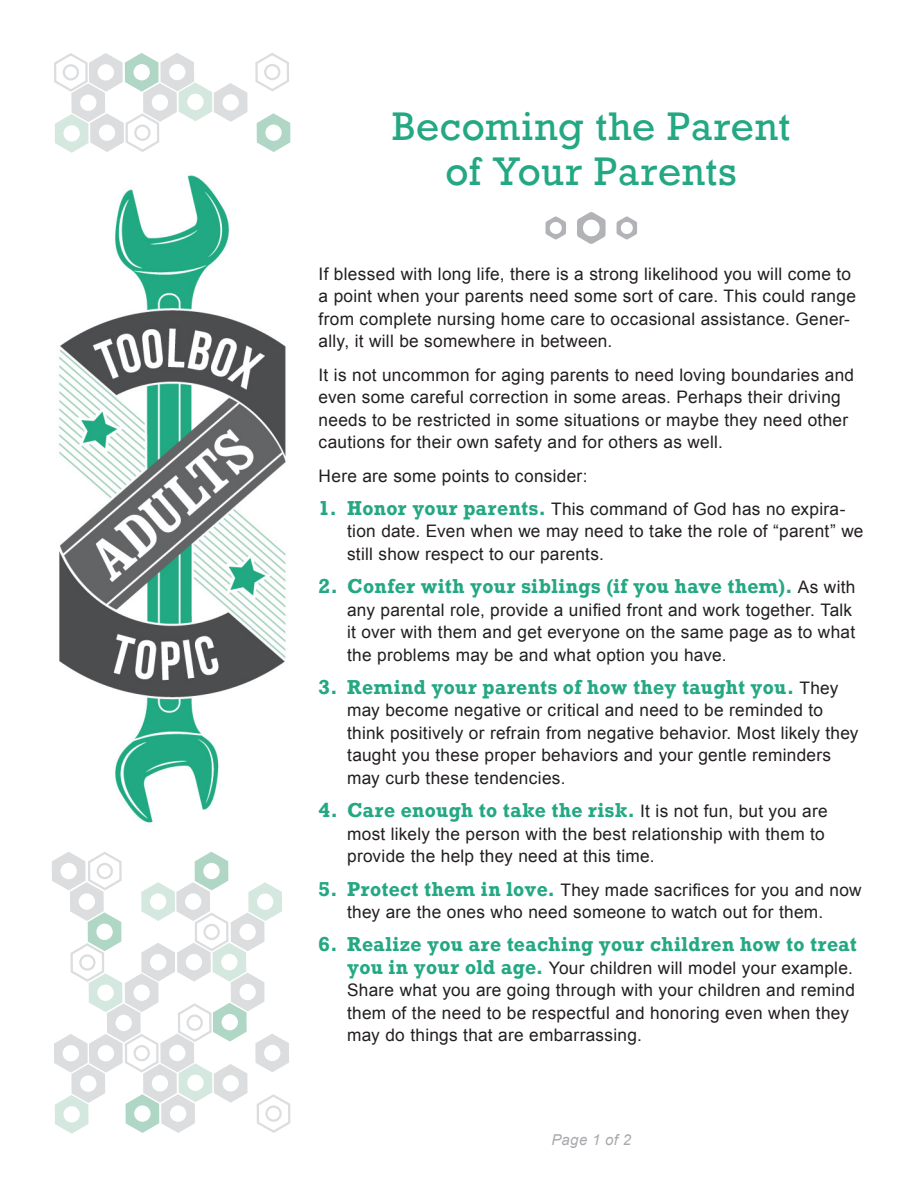
<style>
.page{position:relative;width:918px;height:1188px;background:#fff}
.page>*{position:absolute;margin:0;border:0;box-sizing:border-box;transform-origin:0 0}
.t1{font:37.5px/45px "Rockwell";letter-spacing:.015em;color:#24a883;text-align:center}
.TBX_Main_Text{font:700 18.9px "Rockwell";letter-spacing:.025em;color:#24a883;scale:.95 1}
.TBX_Main_Text-2{font:17.25px/22.5px "Arial";letter-spacing:.015em;color:#231f20}
.TBX_Main_Text-3{font:italic 15px "Arial";letter-spacing:.02em;color:#a8a9ad}
.s1{font-family:"Rockwell";font-weight:700;font-size:18.9px;color:#24a883}
.s2{font-family:"Arial";font-weight:400;font-size:17.25px;color:#231f20}
</style>
<div class="page">
<img style="left:59px;top:175px;width:227px;height:648px">
<svg style="left:257px;top:113px;width:33px;height:39px"></svg>
<svg style="left:54px;top:53px;width:194px;height:100px"></svg>
<svg style="left:255px;top:53px;width:34px;height:39px"></svg>
<svg style="left:52px;top:851px;width:239px;height:283px"></svg>
<svg style="left:577px;top:212px;width:29px;height:32px"></svg>
<svg style="left:617px;top:216px;width:20px;height:24px"></svg>
<svg style="left:546px;top:216px;width:20px;height:24px"></svg>
<p class="t1" style="left:392px;top:105px;width:400px">Becoming the Parent of Your Parents</p>
<p class="TBX_Main_Text-2" style="left:319px;top:263px;width:539px">If blessed with long life, there is a strong likelihood you will come to a point when your parents need some sort of care. This could range from complete nursing home care to occasional assistance. Gener&shy;ally, it will be somewhere in between.</p>
<p class="TBX_Main_Text-2" style="left:319px;top:364px;width:537px">It is not uncommon for aging parents to need loving boundaries and even some careful correction in some areas. Perhaps their driving needs to be restricted in some situations or maybe they need other cautions for their own safety and for others as well.</p>
<p class="TBX_Main_Text-2" style="left:319px;top:464px;width:271px">Here are some points to consider:</p>
<p class="TBX_Main_Text-2" style="left:347px;top:498px;width:518px;text-indent:-28px"><span class="s1">1. Honor your parents.</span> This command of God has no expira&shy;tion date. Even when we may need to take the role of “parent” we still show respect to our parents.</p>
<p class="TBX_Main_Text" style="left:319px;top:574px;width:567px">2. Confer with your siblings (if you have them). <span class="s2">As with</span></p>
<p class="TBX_Main_Text-2" style="left:347px;top:598px;width:510px">any parental role, provide a unified front and work together. Talk it over with them and get everyone on the same page as to what the problems may be and what option you have.</p>
<p class="TBX_Main_Text" style="left:319px;top:675px;width:549px">3. Remind your parents of how they taught you. <span class="s2">They</span></p>
<p class="TBX_Main_Text-2" style="left:347px;top:699px;width:513px">may become negative or critical and need to be reminded to think positively or refrain from negative behavior. Most likely they taught you these proper behaviors and your gentle reminders may curb these tendencies.</p>
<p class="TBX_Main_Text" style="left:319px;top:798px;width:537px">4. Care enough to take the risk. <span class="s2">It is not fun, but you are</span></p>
<p class="TBX_Main_Text-2" style="left:347px;top:823px;width:479px">most likely the person with the best relationship with them to provide the help they need at this time.</p>
<p class="TBX_Main_Text-2" style="left:319px;top:878px;width:544px;text-align:center"><span class="s1">5. Protect them in love.</span> They made sacrifices for you and now they are the ones who need someone to watch out for them.</p>
<p class="TBX_Main_Text" style="left:319px;top:932px;width:568px">6. Realize you are teaching your children how to treat</p>
<p class="TBX_Main_Text-2" style="left:347px;top:957px;width:509px"><span class="s1">you in your old age.</span> Your children will model your example.<br>Share what you are going through with your children and remind them of the need to be respectful and honoring even when they may do things that are embarrassing.</p>
<p class="TBX_Main_Text-3" style="left:551px;top:1130px;width:81px">Page 1 of 2</p>
</div>
